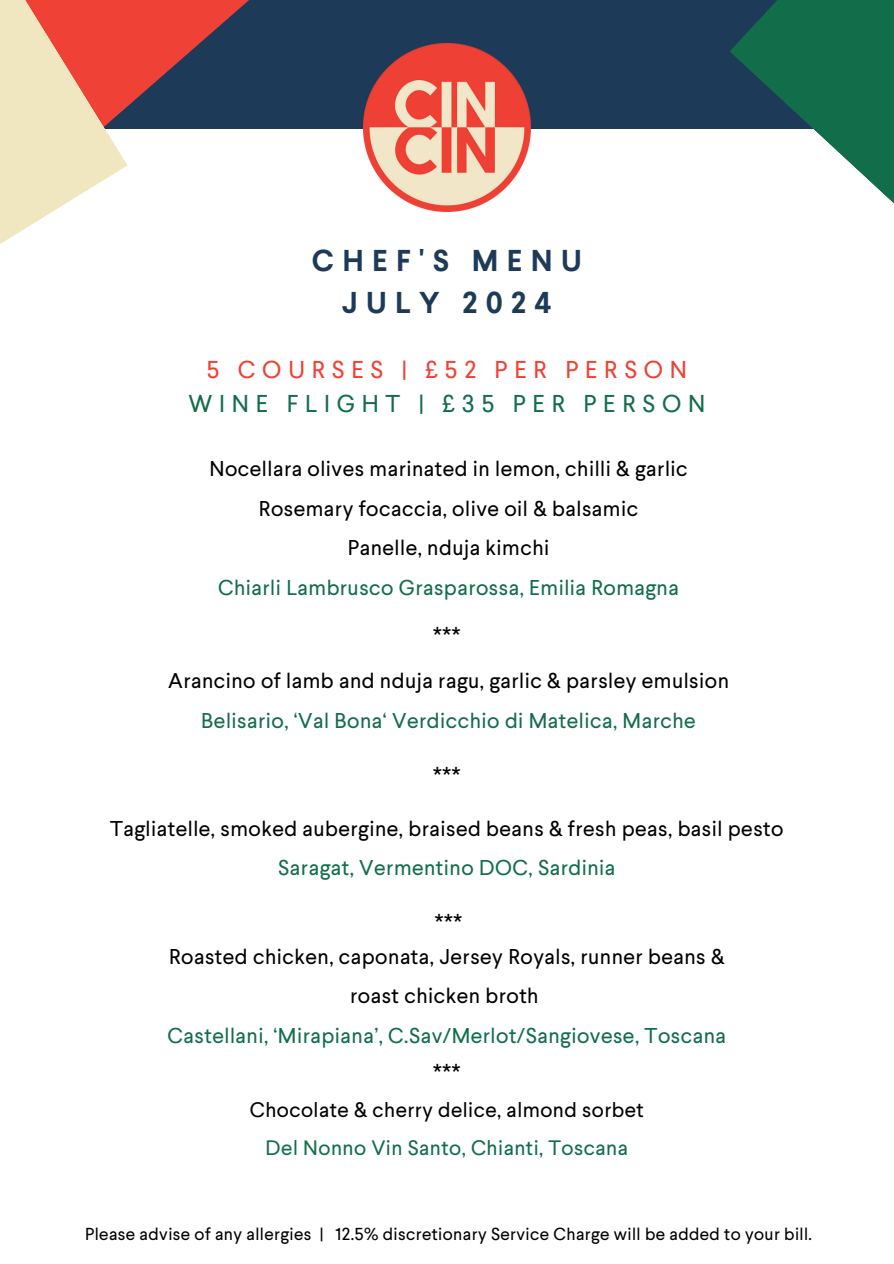
<style>
.page{position:relative;width:894px;height:1264px;background:#fff}
.page>*{position:absolute;margin:0;border:0;box-sizing:border-box;transform-origin:0 0}
.t1{font:700 30px/41.7px "Larsseit";letter-spacing:.28em;color:#1d3b58;text-align:center}
.t2{font:24.75px "Larsseit";color:#000}
.t3{font:24.3px/33.8px "Larsseit";letter-spacing:.28em;color:#116d4a;text-align:center}
.t4{font:21.3px/39.3px "Larsseit";letter-spacing:.025em;color:#000;text-align:center}
.t5{font:20.85px/38.2px "Larsseit";letter-spacing:.025em;color:#000;text-align:center}
.t6{font:17.25px "Larsseit";letter-spacing:.025em;color:#000}
.s1{color:#ef4135}
.s2{color:#116d4a}
</style>
<div class="page">
<div style="left:0;top:0;width:893px;height:128px;background:#1d3b58"></div>
<svg style="left:128px;top:0;width:333px;height:129px"></svg>
<svg style="left:0;top:0;width:128px;height:244px;fill:#f0e6c0"></svg>
<img style="left:363px;top:44px;width:168px;height:167px">
<svg style="left:729px;top:0;width:164px;height:203px;fill:#116d4a"></svg>
<h2 class="t1" style="left:312px;top:239px;width:271px">CHEF'S MENU<br>JULY 2024</h2>
<h3 class="t3" style="left:188px;top:352px;width:518px"><span class="s1">5 COURSES | £52 PER PERSON<br></span>WINE FLIGHT | £35 PER PERSON</h3>
<p class="t4" style="left:209px;top:448px;width:479px">Nocellara olives marinated in lemon, chilli &amp; garlic Rosemary focaccia, olive oil &amp; balsamic<br>Panelle, nduja kimchi<br><span class="s2">Chiarli Lambrusco Grasparossa, Emilia Romagna</span></p>
<p class="t2" style="left:433px;top:620px;width:29px">***</p>
<p class="t4" style="left:168px;top:660px;width:562px">Arancino of lamb and nduja ragu, garlic &amp; parsley emulsion<br><span class="s2">Belisario, ‘Val Bona‘ Verdicchio di Matelica, Marche</span></p>
<h3 class="t2" style="left:433px;top:760px;width:29px">***</h3>
<h3 class="t4" style="left:110px;top:808px;width:674px">Tagliatelle, smoked aubergine, braised beans &amp; fresh peas, basil pesto<br><span class="s2">Saragat, Vermentino DOC, Sardinia</span></h3>
<h3 class="t2" style="left:435px;top:907px;width:29px">***</h3>
<p class="t4" style="left:168px;top:935px;width:559px">Roasted chicken, caponata, Jersey Royals, runner beans &amp; roast chicken broth<br><span class="s2">Castellani, ‘Mirapiana’, C.Sav/Merlot/Sangiovese, Toscana</span></p>
<p class="t2" style="left:433px;top:1057px;width:29px">***</p>
<h3 class="t5" style="left:250px;top:1089px;width:395px">Chocolate &amp; cherry delice, almond sorbet<br><span class="s2">Del Nonno Vin Santo, Chianti, Toscana</span></h3>
<h1 class="t6" style="left:85px;top:1222px;width:728px">Please advise of any allergies | 12.5% discretionary Service Charge will be added to your bill.</h1>
</div>
